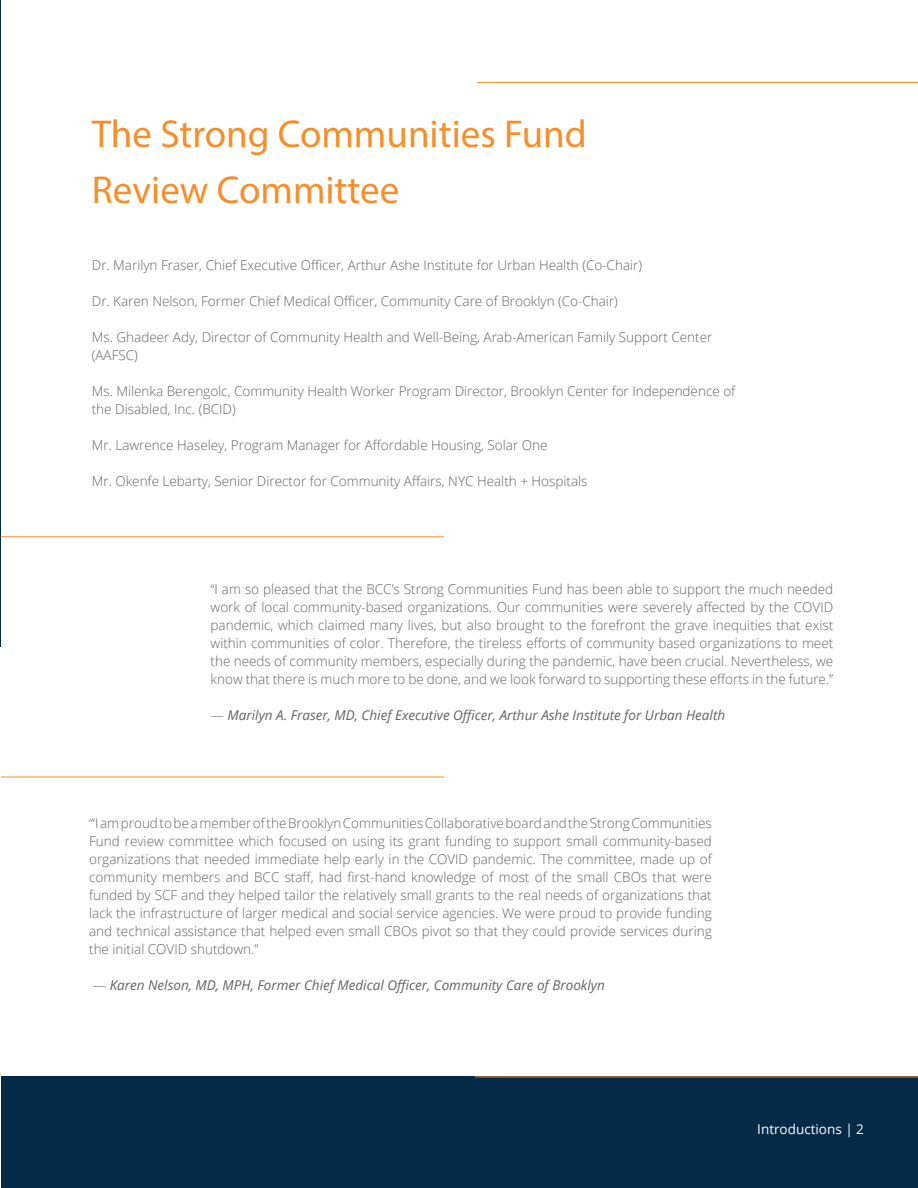
<style>
.page{position:relative;width:918px;height:1188px;background:#fff}
.page>*{position:absolute;margin:0;border:0;box-sizing:border-box;transform-origin:0 0}
.t1{font:39px "Myriad Pro";color:#f68e29}
.Body_Paragraph_Main{font:300 13.5px/18px "Open Sans";color:#636366}
.Body_Paragraph_Main-2{font:italic 13.5px "Open Sans";color:#636366}
.Paragraph_Style_1{font:13.5px "Open Sans";color:#fff}
.s1{font-weight:300;font-style:normal}
</style>
<div class="page">
<div style="left:0;top:1077px;width:918px;height:111px;background:#042a48"></div>
<hr style="left:0;top:0;width:1px;height:646px;background:#042a48">
<hr style="left:0;top:1077px;width:1px;height:111px;background:#fff">
<hr style="left:475px;top:1077px;width:443px;height:1px;background:#f68e29">
<hr style="left:477px;top:82px;width:441px;height:1px;background:#f68e29">
<hr style="left:1px;top:777px;width:443px;height:1px;background:#f68e29">
<hr style="left:1px;top:536px;width:443px;height:1px;background:#f68e29">
<p class="t1" style="left:92px;top:110px;width:497px">The Strong Communities Fund</p>
<p class="t1" style="left:92px;top:165px;width:309px">Review Committee</p>
<p class="Body_Paragraph_Main" style="left:92px;top:256px;width:552px">Dr. Marilyn Fraser, Chief Executive Officer, Arthur Ashe Institute for Urban Health (Co-Chair)</p>
<p class="Body_Paragraph_Main" style="left:92px;top:292px;width:528px">Dr. Karen Nelson, Former Chief Medical Officer, Community Care of Brooklyn (Co-Chair)</p>
<p class="Body_Paragraph_Main" style="left:92px;top:328px;width:622px">Ms. Ghadeer Ady, Director of Community Health and Well-Being, Arab-American Family Support Center (AAFSC)</p>
<p class="Body_Paragraph_Main" style="left:92px;top:382px;width:645px">Ms. Milenka Berengolc, Community Health Worker Program Director, Brooklyn Center for Independence of the Disabled, Inc. (BCID)</p>
<p class="Body_Paragraph_Main" style="left:92px;top:436px;width:457px">Mr. Lawrence Haseley, Program Manager for Affordable Housing, Solar One</p>
<p class="Body_Paragraph_Main" style="left:92px;top:472px;width:497px">Mr. Okenfe Lebarty, Senior Director for Community Affairs, NYC Health + Hospitals</p>
<p class="Body_Paragraph_Main" style="left:211px;top:580px;width:624px;text-align:justify">“I am so pleased that the BCC’s Strong Communities Fund has been able to support the much needed work of local community-based organizations. Our communities were severely affected by the COVID pandemic, which claimed many lives, but also brought to the forefront the grave inequities that exist within communities of color. Therefore, the tireless efforts of community based organizations to meet the needs of community members, especially during the pandemic, have been crucial. Nevertheless, we know that there is much more to be done, and we look forward to supporting these efforts in the future.”</p>
<p class="Body_Paragraph_Main-2" style="left:211px;top:706px;width:516px"><span class="s1">—</span> Marilyn A. Fraser, MD, Chief Executive Officer, Arthur Ashe Institute for Urban Health</p>
<p class="Body_Paragraph_Main" style="left:89px;top:814px;width:624px;text-align:justify">“‘I am proud to be a member of the Brooklyn Communities Collaborative board and the Strong Communities Fund review committee which focused on using its grant funding to support small community-based organizations that needed immediate help early in the COVID pandemic. The committee, made up of community members and BCC staff, had first-hand knowledge of most of the small CBOs that were funded by SCF and they helped tailor the relatively small grants to the real needs of organizations that lack the infrastructure of larger medical and social service agencies. We were proud to provide funding and technical assistance that helped even small CBOs pivot so that they could provide services during the initial COVID shutdown.”</p>
<p class="Body_Paragraph_Main-2" style="left:93px;top:976px;width:514px"><span class="s1">—</span> Karen Nelson, MD, MPH, Former Chief Medical Officer, Community Care of Brooklyn</p>
<p class="Paragraph_Style_1" style="left:757px;top:1120px;width:108px">Introductions | 2</p>
</div>
